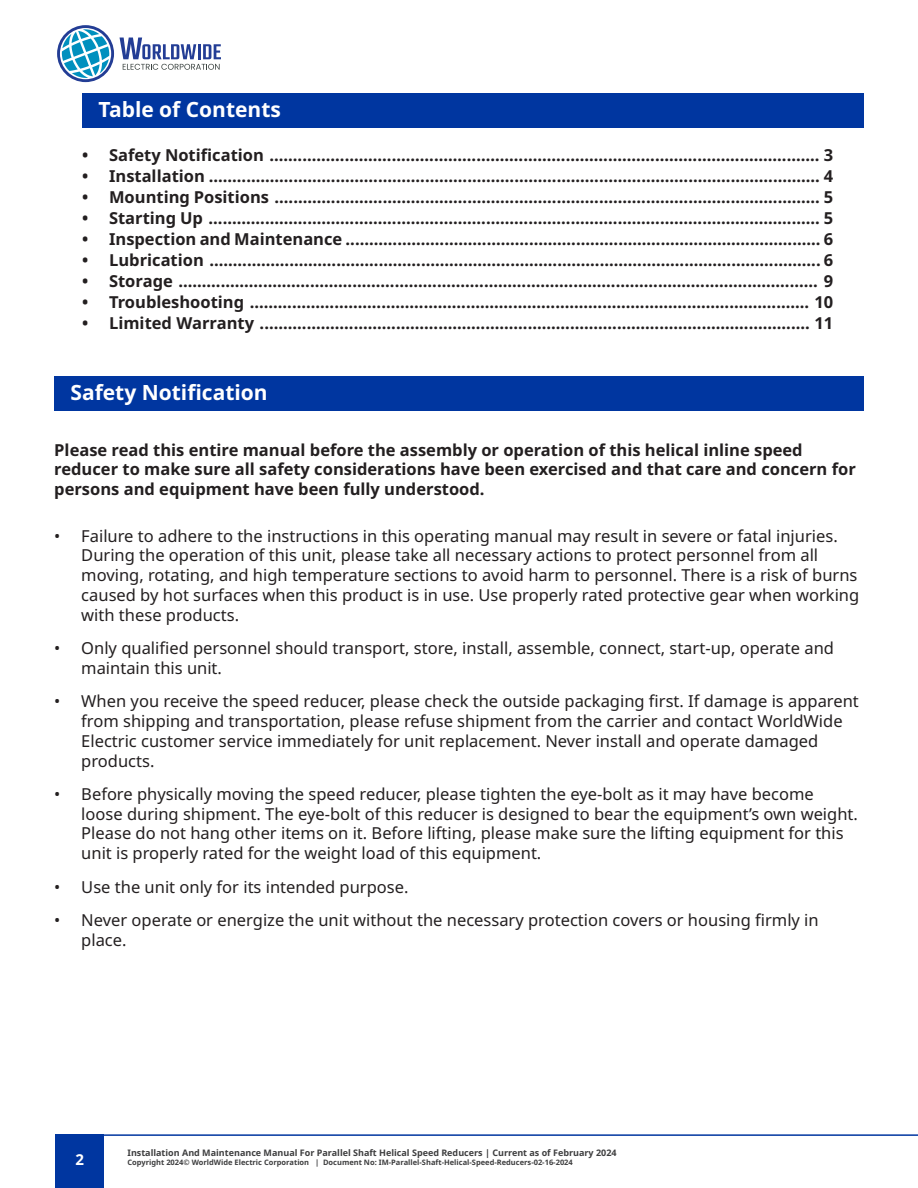
<style>
.page{position:relative;width:918px;height:1188px;background:#fff}
.page>*{position:absolute;margin:0;border:0;box-sizing:border-box;transform-origin:0 0}
.Headers_-_White{font:700 21px "Noto Sans";color:#fff}
.Paragraph_Bold{font:700 16.5px/19.5px "Noto Sans";color:#231f20}
.t1{font:16.5px/19.8px "Noto Sans";color:#231f20}
.t2{font:700 15px "Noto Sans";color:#fff}
.t3{font:700 9px "Noto Sans";color:#3e3e3f}
.t4{font:700 7.5px "Noto Sans";color:#3e3e3f}
</style>
<div class="page">
<div style="left:55px;top:1134px;width:49px;height:54px;background:#0036a0"></div>
<hr style="left:55px;top:1134px;width:863px;height:2px;background:#0036a0">
<svg style="left:57px;top:25px;width:57px;height:57px"></svg>
<svg style="left:120px;top:38px;width:101px;height:32px"></svg>
<div style="left:82px;top:93px;width:782px;height:35px;background:#0036a0"></div>
<div style="left:54px;top:376px;width:810px;height:34px;background:#0036a0"></div>
<p class="Headers_-_White" style="left:99px;top:98px;width:184px">Table of Contents</p>
<p class="Paragraph_Bold" style="left:82px;top:146px;width:753px">• Safety Notification ..................................................................................................................... 3</p>
<p class="Paragraph_Bold" style="left:82px;top:167px;width:753px">• Installation .................................................................................................................................. 4</p>
<p class="Paragraph_Bold" style="left:82px;top:188px;width:753px">• Mounting Positions .................................................................................................................... 5</p>
<p class="Paragraph_Bold" style="left:82px;top:209px;width:753px">• Starting Up .................................................................................................................................. 5</p>
<p class="Paragraph_Bold" style="left:82px;top:230px;width:753px">• Inspection and Maintenance ..................................................................................................... 6</p>
<p class="Paragraph_Bold" style="left:82px;top:251px;width:753px">• Lubrication .................................................................................................................................. 6</p>
<p class="Paragraph_Bold" style="left:82px;top:272px;width:753px">• Storage ........................................................................................................................................ 9</p>
<p class="Paragraph_Bold" style="left:82px;top:293px;width:753px">• Troubleshooting ....................................................................................................................... 10</p>
<p class="Paragraph_Bold" style="left:82px;top:314px;width:753px">• Limited Warranty ..................................................................................................................... 11</p>
<p class="Headers_-_White" style="left:70px;top:381px;width:199px">Safety Notification</p>
<p class="Paragraph_Bold" style="left:54px;top:440px;width:803px">Please read this entire manual before the assembly or operation of this helical inline speed reducer to make sure all safety considerations have been exercised and that care and concern for persons and equipment have been fully understood.</p>
<p class="t1" style="left:81px;top:526px;width:780px;text-indent:-27px">• Failure to adhere to the instructions in this operating manual may result in severe or fatal injuries.<br>During the operation of this unit, please take all necessary actions to protect personnel from all moving, rotating, and high temperature sections to avoid harm to personnel. There is a risk of burns caused by hot surfaces when this product is in use. Use properly rated protective gear when working with these products.</p>
<p class="t1" style="left:81px;top:638px;width:754px;text-indent:-27px">• Only qualified personnel should transport, store, install, assemble, connect, start-up, operate and maintain this unit.</p>
<p class="t1" style="left:81px;top:692px;width:779px;text-indent:-27px">• When you receive the speed reducer, please check the outside packaging first. If damage is apparent from shipping and transportation, please refuse shipment from the carrier and contact WorldWide Electric customer service immediately for unit replacement. Never install and operate damaged products.</p>
<p class="t1" style="left:81px;top:784px;width:778px;text-indent:-27px">• Before physically moving the speed reducer, please tighten the eye-bolt as it may have become loose during shipment. The eye-bolt of this reducer is designed to bear the equipment’s own weight.<br>Please do not hang other items on it. Before lifting, please make sure the lifting equipment for this unit is properly rated for the weight load of this equipment.</p>
<p class="t1" style="left:54px;top:877px;width:356px">• Use the unit only for its intended purpose.</p>
<p class="t1" style="left:81px;top:910px;width:739px;text-indent:-27px">• Never operate or energize the unit without the necessary protection covers or housing firmly in place.</p>
<p class="t2" style="left:75px;top:1151px;width:10px">2</p>
<p class="t3" style="left:128px;top:1148px;width:491px">Installation And Maintenance Manual For Parallel Shaft Helical Speed Reducers | Current as of February 2024</p>
<p class="t4" style="left:128px;top:1158px;width:447px">Copyright 2024© WorldWide Electric Corporation | Document No: IM-Parallel-Shaft-Helical-Speed-Reducers-02-16-2024</p>
</div>
